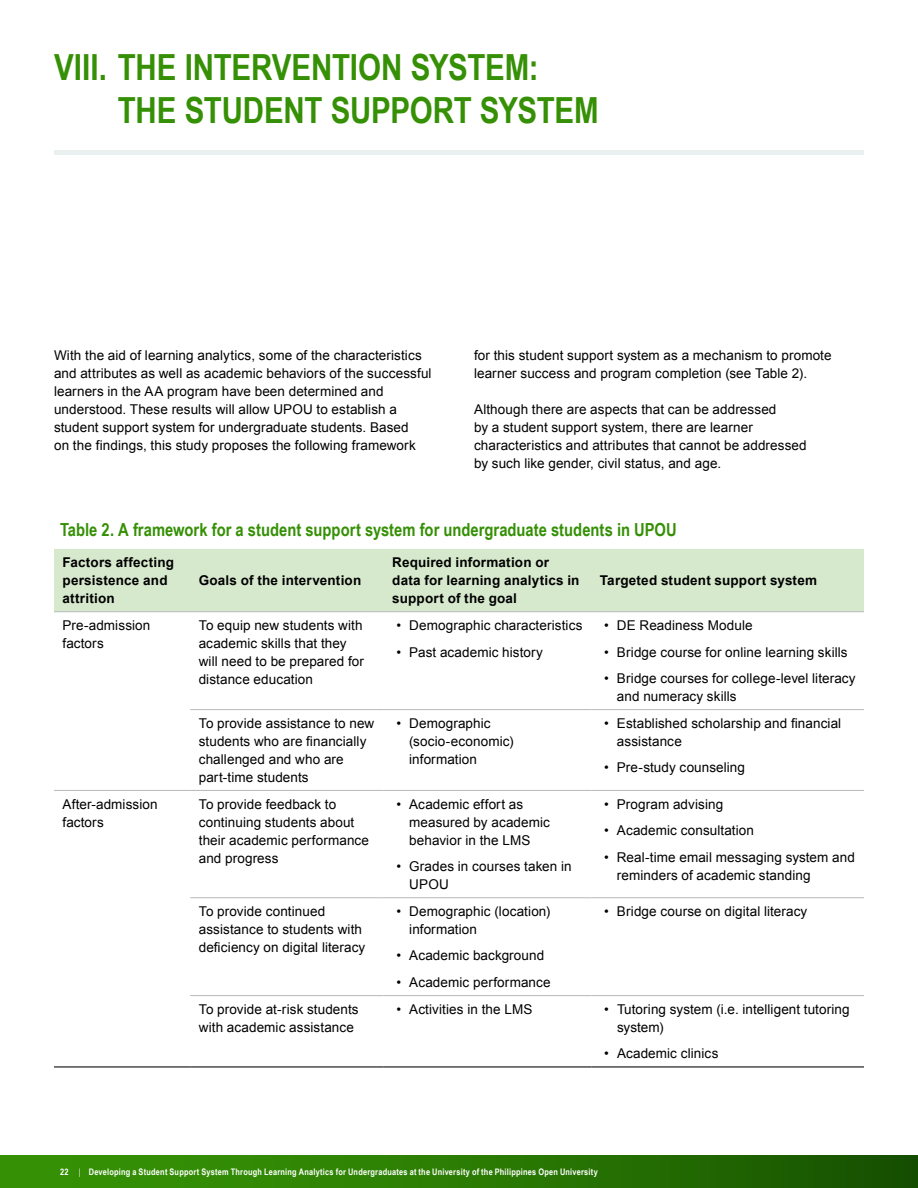
<style>
.page{position:relative;width:918px;height:1188px;background:#fff}
.page>*{position:absolute;margin:0;border:0;box-sizing:border-box;transform-origin:0 0}
.t1{font:700 36px/43.2px "Arial Narrow";letter-spacing:-.005em;color:#359005}
.t2{font:700 18px "Arial Narrow";color:#359005}
.t3{font:13.5px/18px "Arial";letter-spacing:.005em;color:#000}
.t4{font:700 13.5px/18px "Arial";letter-spacing:.015em;color:#000}
.t5{font:700 9px "Arial Narrow";letter-spacing:.025em;color:#fff}
.s1{font-weight:400;color:#eaf0ef}
</style>
<div class="page">
<div style="left:0;top:1156px;width:918px;height:32px;background:linear-gradient(to right,#3a9a06,#195501)"></div>
<hr style="left:917px;top:1156px;width:1px;height:32px;background:#144d00">
<div style="left:54px;top:549px;width:810px;height:62px;background:#d7e9cd"></div>
<hr style="left:190px;top:1066px;width:194px;height:1px;background:#000">
<hr style="left:384px;top:1066px;width:207px;height:1px;background:#000">
<hr style="left:591px;top:1066px;width:273px;height:1px;background:#000">
<hr style="left:54px;top:611px;width:136px;height:1px;background:#b6b8ba">
<hr style="left:190px;top:611px;width:194px;height:1px;background:#b6b8ba">
<hr style="left:384px;top:611px;width:207px;height:1px;background:#b6b8ba">
<hr style="left:591px;top:611px;width:273px;height:1px;background:#b6b8ba">
<hr style="left:190px;top:709px;width:194px;height:1px;background:#b6b8ba">
<hr style="left:384px;top:709px;width:207px;height:1px;background:#b6b8ba">
<hr style="left:591px;top:709px;width:273px;height:1px;background:#b6b8ba">
<hr style="left:54px;top:790px;width:136px;height:1px;background:#b6b8ba">
<hr style="left:54px;top:1066px;width:136px;height:1px;background:#000">
<hr style="left:190px;top:790px;width:194px;height:1px;background:#b6b8ba">
<hr style="left:384px;top:790px;width:207px;height:1px;background:#b6b8ba">
<hr style="left:591px;top:790px;width:273px;height:1px;background:#b6b8ba">
<hr style="left:190px;top:897px;width:194px;height:1px;background:#b6b8ba">
<hr style="left:384px;top:897px;width:207px;height:1px;background:#b6b8ba">
<hr style="left:591px;top:897px;width:273px;height:1px;background:#b6b8ba">
<hr style="left:190px;top:995px;width:194px;height:1px;background:#b6b8ba">
<hr style="left:384px;top:995px;width:207px;height:1px;background:#b6b8ba">
<hr style="left:591px;top:995px;width:273px;height:1px;background:#b6b8ba">
<div style="left:54px;top:150px;width:810px;height:5px;background:#eaf0ef"></div>
<h1 class="t1" style="left:118px;top:44px;width:482px;text-indent:-64px">VIII. THE INTERVENTION SYSTEM:<br>THE STUDENT SUPPORT SYSTEM</h1>
<p class="t3" style="left:54px;top:346px;width:379px">With the aid of learning analytics, some of the characteristics and attributes as well as academic behaviors of the successful learners in the AA program have been determined and understood. These results will allow UPOU to establish a student support system for undergraduate students. Based<br>on the findings, this study proposes the following framework</p>
<p class="t3" style="left:474px;top:346px;width:359px">for this student support system as a mechanism to promote learner success and program completion (see Table 2).</p>
<p class="t3" style="left:474px;top:400px;width:334px">Although there are aspects that can be addressed<br>by a student support system, there are learner characteristics and attributes that cannot be addressed by such like gender, civil status, and age.</p>
<h2 class="t2" style="left:60px;top:516px;width:618px">Table 2. A framework for a student support system for undergraduate students in UPOU</h2>
<p class="t4" style="left:63px;top:554px;width:113px">Factors affecting persistence and attrition</p>
<p class="t4" style="left:392px;top:554px;width:189px">Required information or data for learning analytics in support of the goal</p>
<p class="t4" style="left:199px;top:572px;width:164px">Goals of the intervention</p>
<p class="t4" style="left:600px;top:572px;width:219px">Targeted student support system</p>
<p class="t3" style="left:63px;top:616px;width:89px">Pre-admission factors</p>
<p class="t3" style="left:199px;top:616px;width:167px">To equip new students with academic skills that they will need to be prepared for distance education</p>
<p class="t3" style="left:396px;top:616px;width:188px">• Demographic characteristics</p>
<p class="t3" style="left:396px;top:643px;width:148px">• Past academic history</p>
<p class="t3" style="left:604px;top:616px;width:150px">• DE Readiness Module</p>
<p class="t3" style="left:604px;top:643px;width:245px">• Bridge course for online learning skills</p>
<p class="t3" style="left:617px;top:669px;width:240px;text-indent:-13px">• Bridge courses for college-level literacy and numeracy skills</p>
<p class="t3" style="left:199px;top:714px;width:177px">To provide assistance to new students who are financially challenged and who are part-time students</p>
<p class="t3" style="left:409px;top:714px;width:106px;text-indent:-13px">• Demographic (socio-economic) information</p>
<p class="t3" style="left:617px;top:714px;width:226px;text-indent:-13px">• Established scholarship and financial assistance</p>
<p class="t3" style="left:604px;top:759px;width:142px">• Pre-study counseling</p>
<p class="t3" style="left:63px;top:795px;width:97px">After-admission factors</p>
<p class="t3" style="left:199px;top:795px;width:172px">To provide feedback to continuing students about their academic performance and progress</p>
<p class="t3" style="left:409px;top:795px;width:142px;text-indent:-13px">• Academic effort as measured by academic behavior in the LMS</p>
<p class="t3" style="left:409px;top:858px;width:164px;text-indent:-13px">• Grades in courses taken in<br>UPOU</p>
<p class="t3" style="left:199px;top:902px;width:168px">To provide continued assistance to students with deficiency on digital literacy</p>
<p class="t3" style="left:409px;top:902px;width:143px;text-indent:-13px">• Demographic (location) information</p>
<p class="t3" style="left:397px;top:947px;width:149px">• Academic background</p>
<p class="t3" style="left:397px;top:973px;width:156px">• Academic performance</p>
<p class="t3" style="left:604px;top:795px;width:120px">• Program advising</p>
<p class="t3" style="left:604px;top:822px;width:151px">• Academic consultation</p>
<p class="t3" style="left:617px;top:848px;width:239px;text-indent:-13px">• Real-time email messaging system and reminders of academic standing</p>
<p class="t3" style="left:604px;top:902px;width:205px">• Bridge course on digital literacy</p>
<p class="t3" style="left:199px;top:1000px;width:161px">To provide at-risk students with academic assistance</p>
<p class="t3" style="left:397px;top:1000px;width:137px">• Activities in the LMS</p>
<p class="t3" style="left:617px;top:1000px;width:234px;text-indent:-13px">• Tutoring system (i.e. intelligent tutoring system)</p>
<p class="t3" style="left:604px;top:1045px;width:116px">• Academic clinics</p>
<p class="t5" style="left:60px;top:1165px;width:539px">22 <span class="s1">|</span> Developing a Student Support System Through Learning Analytics for Undergraduates at the University of the Philippines Open University</p>
</div>
